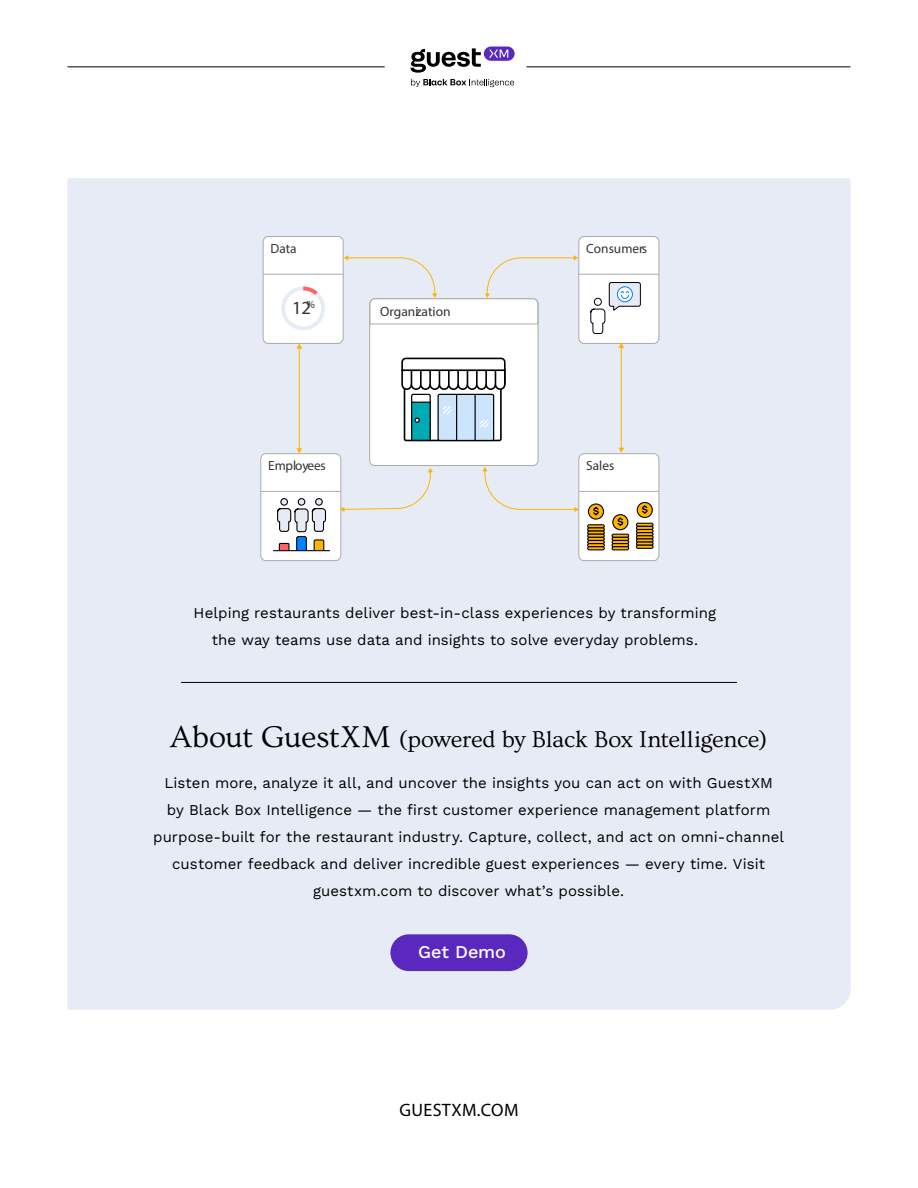
<style>
.page{position:relative;width:918px;height:1188px;background:#fff}
.page>*{position:absolute;margin:0;border:0;box-sizing:border-box;transform-origin:0 0}
.t1{font:24px "Ovo";letter-spacing:-.01em;color:#000}
.t2{font:18.6px "Myriad Pro";color:#333}
.t3{font:18px "Myriad Pro";letter-spacing:.02em;color:#000}
.t4{font:18px "Work Sans";letter-spacing:-.005em;color:#fff}
.t5{font:15px/27px "Work Sans";letter-spacing:.005em;color:#000;text-align:center}
.t6{font:13.5px "Myriad Pro";color:#333}
.t7{font:13.35px "Myriad Pro";color:#333}
.s1{font-size:31.5px}
</style>
<div class="page">
<hr style="left:526px;top:66px;width:324px;height:1px;background:#000">
<hr style="left:68px;top:66px;width:317px;height:1px;background:#000">
<svg style="left:411px;top:79px;width:103px;height:8px"></svg>
<div style="left:484px;top:47px;width:31px;height:14px;background:#5a28be;border-radius:7px"></div>
<svg style="left:411px;top:48px;width:70px;height:25px"></svg>
<svg style="left:489px;top:50px;width:19px;height:8px"></svg>
<div style="left:68px;top:178px;width:782px;height:832px;background:#e6ebf5"></div>
<div style="left:390px;top:934px;width:138px;height:37px;background:#5a28be;border-radius:18px"></div>
<hr style="left:181px;top:682px;width:556px;height:1px;background:#000">
<div style="left:370px;top:299px;width:168px;height:167px;background:#fff;border-radius:5px"></div>
<hr style="left:621px;top:347px;width:1px;height:102px;background:#ffb400">
<hr style="left:299px;top:348px;width:1px;height:101px;background:#ffb400">
<svg style="left:262px;top:236px;width:398px;height:113px"></svg>
<svg style="left:260px;top:357px;width:400px;height:204px"></svg>
<p class="t7" style="left:271px;top:240px;width:28px">Data</p>
<p class="t2" style="left:292px;top:296px;width:24px">1 2<sup>%</sup></p>
<p class="t6" style="left:380px;top:303px;width:72px">Organization</p>
<p class="t7" style="left:586px;top:240px;width:62px">Consumers</p>
<p class="t7" style="left:268px;top:457px;width:59px">Employees</p>
<p class="t7" style="left:586px;top:457px;width:30px">Sales</p>
<p class="t5" style="left:194px;top:599px;width:524px">Helping restaurants deliver best-in-class experiences by transforming the way teams use data and insights to solve everyday problems.</p>
<h1 class="t1" style="left:170px;top:727px;width:599px"><span class="s1">About GuestXM</span> (powered by Black Box Intelligence)</h1>
<p class="t5" style="left:153px;top:769px;width:632px">Listen more, analyze it all, and uncover the insights you can act on with GuestXM<br>by Black Box Intelligence — the first customer experience management platform purpose-built for the restaurant industry. Capture, collect, and act on omni-channel customer feedback and deliver incredible guest experiences — every time. Visit guestxm.com to discover what’s possible.</p>
<p class="t4" style="left:418px;top:938px;width:90px">Get Demo</p>
<p class="t3" style="left:400px;top:1099px;width:120px">GUESTXM.COM</p>
</div>
